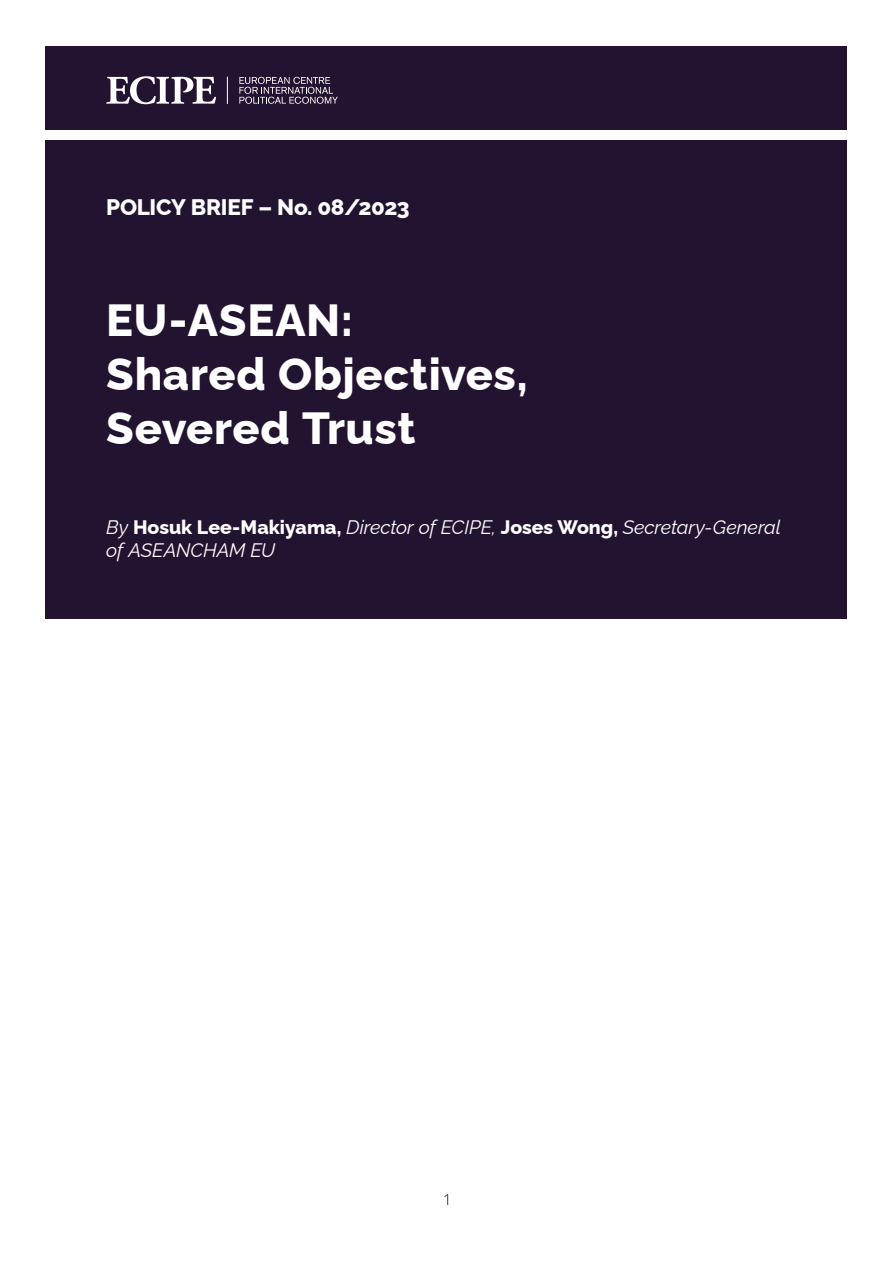
<style>
.page{position:relative;width:893px;height:1263px;background:#fff}
.page>*{position:absolute;margin:0;border:0;box-sizing:border-box;transform-origin:0 0}
.t1{font:100 45px/54px "Raleway";letter-spacing:.015em;color:#fff}
.t2{font:100 22.5px "Raleway";letter-spacing:-.01em;color:#fff}
.t3{font:italic 100 19.5px/22.5px "Raleway";letter-spacing:-.005em;color:#fff}
.t4{font:300 15px "Open Sans";color:#000}
.s1{font-style:normal}
</style>
<div class="page">
<div style="left:45px;top:47px;width:801px;height:83px;background:#221331"></div>
<div style="left:45px;top:140px;width:801px;height:479px;background:#221331"></div>
<svg style="left:106px;top:76px;width:110px;height:28px"></svg>
<svg style="left:239px;top:77px;width:99px;height:27px"></svg>
<svg style="left:227px;top:77px;width:1px;height:27px"></svg>
<p class="t2" style="left:106px;top:198px;width:305px">POLICY BRIEF – No. 08/2023</p>
<h1 class="t1" style="left:106px;top:298px;width:423px">EU-ASEAN:<br>Shared Objectives,<br>Severed Trust</h1>
<p class="t3" style="left:106px;top:518px;width:676px">By <span class="s1">Hosuk Lee-Makiyama,</span> Director of ECIPE, <span class="s1">Joses Wong,</span> Secretary-General of ASEANCHAM EU</p>
<p class="t4" style="left:443px;top:1191px;width:10px">1</p>
</div>
